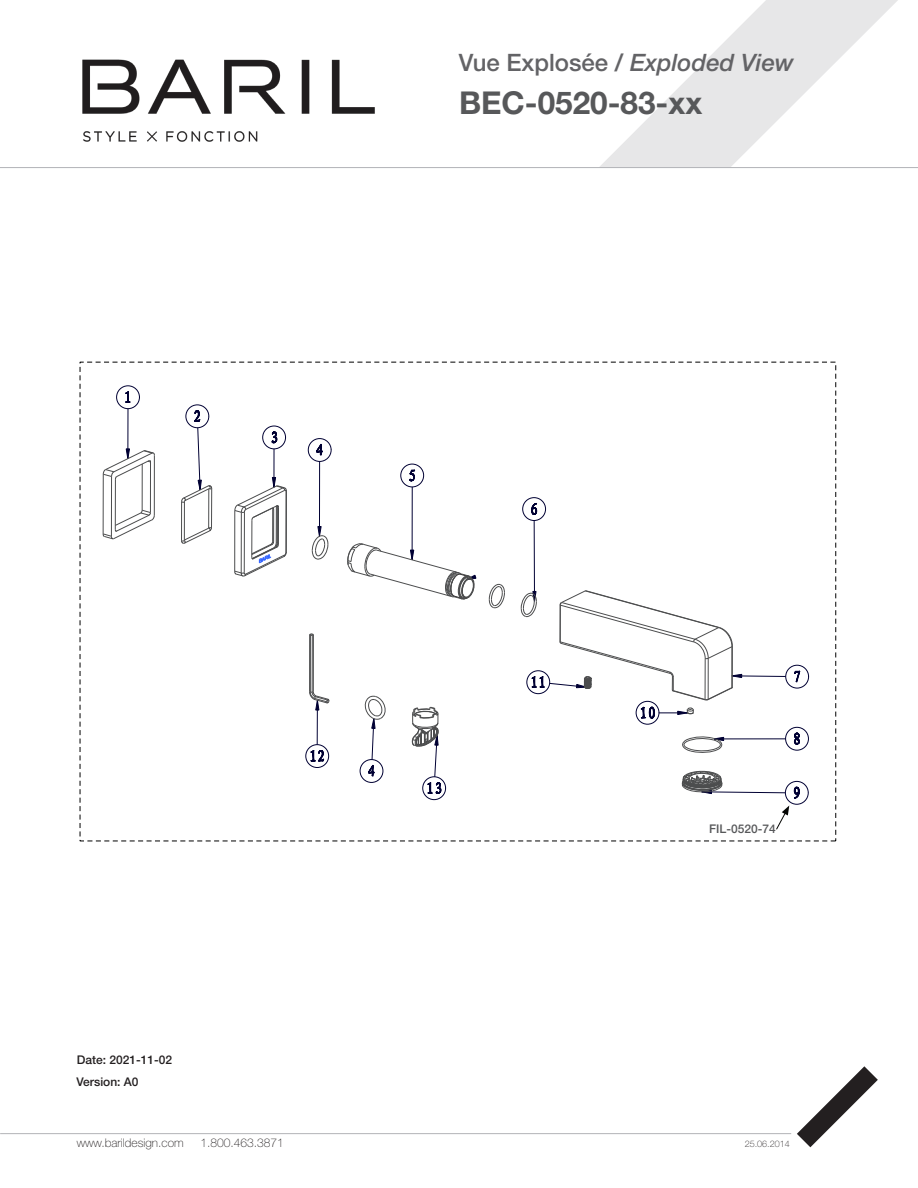
<style>
.page{position:relative;width:918px;height:1188px;background:#fff}
.page>*{position:absolute;margin:0;border:0;box-sizing:border-box;transform-origin:0 0}
.t1{font:700 31.5px "Helvetica Neue LT Std";color:#57585a}
.t2{font:500 24px "Helvetica Neue LT Std";color:#636366}
.t3{font:100 12px "Helvetica Neue LT Std";color:#231f20}
.t4{font:500 12px "Helvetica Neue LT Std";color:#231f20}
.t5{font:500 12px "Helvetica Neue LT Std";color:#57585a}
.t6{font:100 9px "Helvetica Neue LT Std";color:#231f20}
.s1{font-style:italic}
</style>
<div class="page">
<svg style="left:600px;top:0;width:298px;height:167px"></svg>
<svg style="left:797px;top:1066px;width:81px;height:81px"></svg>
<hr style="left:0;top:167px;width:918px;height:1px;background:#b2b3b7">
<img style="left:82px;top:59px;width:293px;height:83px">
<hr style="left:0;top:1133px;width:791px;height:1px;background:#b2b3b7">
<svg style="left:271px;top:432px;width:6px;height:12px"></svg>
<svg style="left:409px;top:470px;width:7px;height:11px"></svg>
<svg style="left:531px;top:503px;width:7px;height:12px"></svg>
<svg style="left:793px;top:733px;width:7px;height:12px"></svg>
<svg style="left:316px;top:444px;width:7px;height:12px"></svg>
<svg style="left:793px;top:787px;width:7px;height:12px"></svg>
<svg style="left:125px;top:391px;width:6px;height:12px"></svg>
<svg style="left:311px;top:750px;width:14px;height:12px"></svg>
<hr style="left:128px;top:409px;width:1px;height:50px;background:#003">
<hr style="left:274px;top:449px;width:1px;height:38px;background:#003">
<hr style="left:714px;top:739px;width:72px;height:1px;background:#003">
<hr style="left:319px;top:461px;width:1px;height:75px;background:#003">
<hr style="left:317px;top:700px;width:1px;height:45px;background:#003">
<hr style="left:412px;top:487px;width:1px;height:73px;background:#003">
<hr style="left:534px;top:521px;width:1px;height:80px;background:#003">
<div style="left:306px;top:744px;width:23px;height:24px;border:1px solid #003;border-radius:50%"></div>
<div style="left:360px;top:759px;width:23px;height:24px;border:1px solid #003;border-radius:50%"></div>
<div style="left:423px;top:777px;width:23px;height:23px;border:1px solid #003;border-radius:50%"></div>
<div style="left:262px;top:426px;width:24px;height:23px;border:1px solid #003;border-radius:50%"></div>
<div style="left:401px;top:464px;width:23px;height:23px;border:1px solid #003;border-radius:50%"></div>
<div style="left:186px;top:405px;width:23px;height:23px;border:1px solid #003;border-radius:50%"></div>
<div style="left:308px;top:438px;width:23px;height:24px;border:1px solid #003;border-radius:50%"></div>
<div style="left:116px;top:386px;width:24px;height:23px;border:1px solid #003;border-radius:50%"></div>
<div style="left:636px;top:701px;width:23px;height:23px;border:1px solid #003;border-radius:50%"></div>
<div style="left:785px;top:781px;width:23px;height:23px;border:1px solid #003;border-radius:50%"></div>
<div style="left:785px;top:727px;width:24px;height:23px;border:1px solid #003;border-radius:50%"></div>
<div style="left:786px;top:665px;width:23px;height:23px;border:1px solid #003;border-radius:50%"></div>
<div style="left:522px;top:497px;width:24px;height:24px;border:1px solid #003;border-radius:50%"></div>
<hr style="left:103px;top:474px;width:1px;height:60px;background:#4c4d4e">
<hr style="left:111px;top:477px;width:1px;height:59px;background:#4c4d4e">
<hr style="left:115px;top:479px;width:1px;height:51px;background:#4c4d4e">
<hr style="left:142px;top:464px;width:1px;height:46px;background:#4c4d4e">
<hr style="left:150px;top:462px;width:1px;height:51px;background:#4c4d4e">
<hr style="left:154px;top:456px;width:1px;height:59px;background:#4c4d4e">
<hr style="left:181px;top:502px;width:1px;height:39px;background:#4c4d4e">
<hr style="left:184px;top:502px;width:1px;height:39px;background:#4c4d4e">
<hr style="left:208px;top:489px;width:1px;height:38px;background:#4c4d4e">
<hr style="left:211px;top:488px;width:1px;height:39px;background:#4c4d4e">
<hr style="left:234px;top:510px;width:1px;height:61px;background:#4c4d4e">
<hr style="left:241px;top:512px;width:1px;height:61px;background:#4c4d4e">
<hr style="left:244px;top:512px;width:1px;height:61px;background:#4c4d4e">
<hr style="left:251px;top:520px;width:1px;height:37px;background:#4c4d4e">
<hr style="left:272px;top:509px;width:1px;height:32px;background:#4c4d4e">
<hr style="left:273px;top:510px;width:1px;height:32px;background:#4c4d4e">
<hr style="left:276px;top:506px;width:1px;height:37px;background:#4c4d4e">
<hr style="left:277px;top:507px;width:1px;height:37px;background:#4c4d4e">
<hr style="left:278px;top:507px;width:1px;height:37px;background:#4c4d4e">
<hr style="left:285px;top:492px;width:1px;height:60px;background:#4c4d4e">
<hr style="left:286px;top:491px;width:1px;height:61px;background:#4c4d4e">
<hr style="left:309px;top:635px;width:1px;height:56px;background:#4c4d4e">
<hr style="left:310px;top:635px;width:1px;height:57px;background:#4c4d4e">
<hr style="left:312px;top:635px;width:1px;height:57px;background:#4c4d4e">
<hr style="left:313px;top:635px;width:1px;height:57px;background:#4c4d4e">
<svg style="left:309px;top:633px;width:5px;height:3px"></svg>
<svg style="left:311px;top:526px;width:18px;height:34px"></svg>
<svg style="left:365px;top:695px;width:21px;height:82px"></svg>
<svg style="left:489px;top:583px;width:16px;height:26px"></svg>
<svg style="left:682px;top:736px;width:43px;height:17px"></svg>
<svg style="left:411px;top:706px;width:30px;height:88px"></svg>
<svg style="left:309px;top:658px;width:21px;height:52px"></svg>
<svg style="left:682px;top:770px;width:104px;height:24px"></svg>
<svg style="left:181px;top:526px;width:31px;height:18px"></svg>
<svg style="left:181px;top:410px;width:32px;height:93px"></svg>
<svg style="left:102px;top:448px;width:53px;height:32px"></svg>
<svg style="left:102px;top:509px;width:53px;height:31px"></svg>
<svg style="left:234px;top:477px;width:53px;height:44px"></svg>
<svg style="left:234px;top:540px;width:53px;height:37px"></svg>
<svg style="left:347px;top:542px;width:129px;height:58px"></svg>
<svg style="left:520px;top:590px;width:280px;height:129px"></svg>
<svg style="left:776px;top:806px;width:13px;height:24px"></svg>
<h2 class="t2" style="left:459px;top:48px;width:336px">Vue Explosée / <span class="s1">Exploded View</span></h2>
<p class="t1" style="left:459px;top:84px;width:245px">BEC-0520-83-xx</p>
<p class="t4" style="left:77px;top:1052px;width:97px">Date: 2021-11-02</p>
<p class="t4" style="left:77px;top:1075px;width:64px">Version: A0</p>
<p class="t5" style="left:709px;top:822px;width:68px">FIL-0520-74</p>
<p class="t3" style="left:77px;top:1136px;width:108px">www.barildesign.com</p>
<p class="t3" style="left:200px;top:1136px;width:85px">1.800.463.3871</p>
<p class="t6" style="left:745px;top:1139px;width:47px">25.06.2014</p>
</div>
